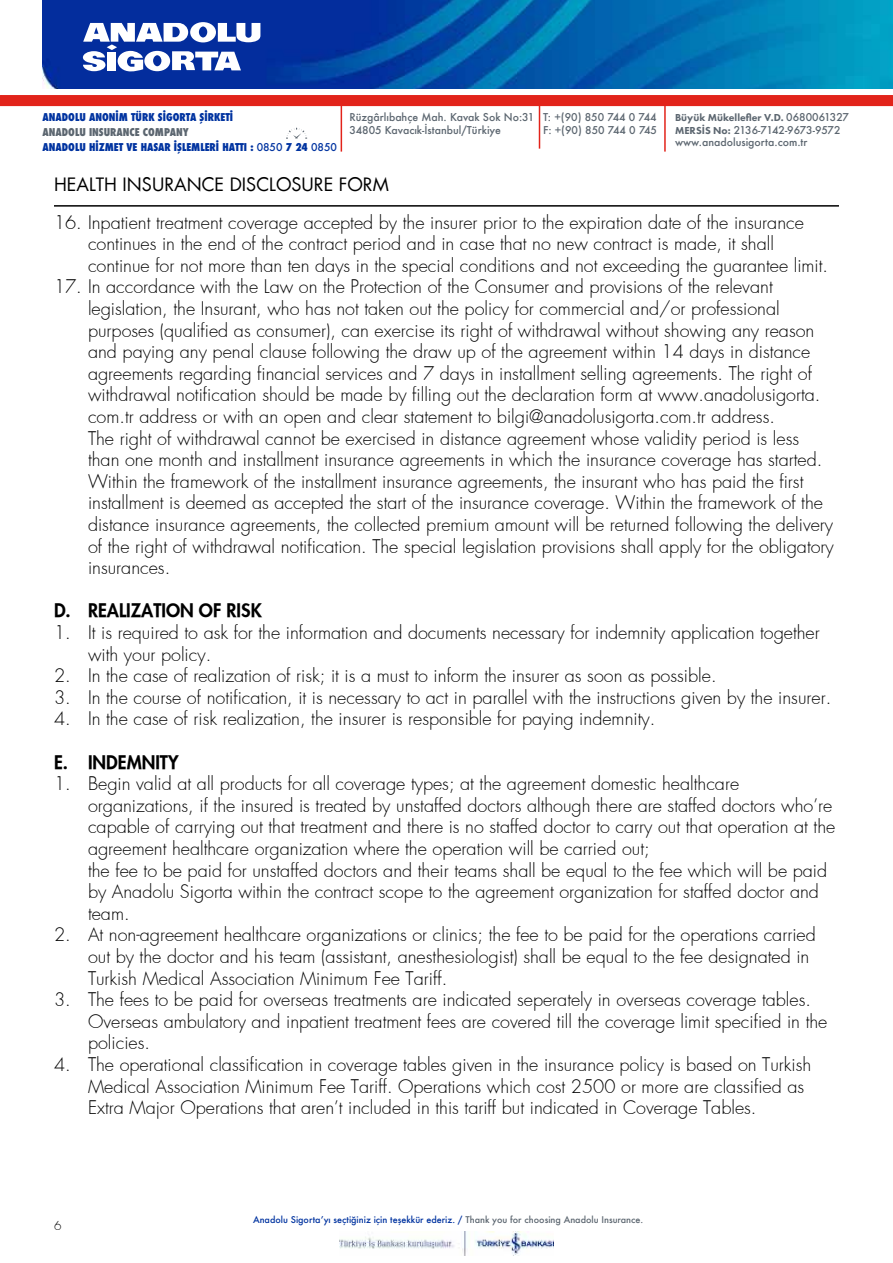
<style>
.page{position:relative;width:893px;height:1263px;background:#fff}
.page>*{position:absolute;margin:0;border:0;box-sizing:border-box;transform-origin:0 0}
.t1{font:300 18px/21.6px "Futura";color:#000}
.t2{font:800 18px "Futura";color:#000}
.t3{font:18px "Futura";color:#000}
.t4{font:300 12px "Futura";color:#000}
.t5{font:500 10.5px/12.6px "Futura";color:#5c6670}
.t6{font:800 condensed 10.5px/14.7px "Futura";color:#0033a0}
.t7{font:800 10.5px "Futura PT";color:#5c6670}
.t8{font:500 9px "Futura";color:#0033a0}
.s1{color:#5c6670}
.s2{font-weight:500;font-stretch:normal}
.s3{font-family:"Futura";font-weight:500}
.s4{font-family:"Futura PT";font-weight:800}
</style>
<div class="page">
<hr style="left:54px;top:205px;width:785px;height:2px;background:#000">
<img style="left:339px;top:1231px;width:215px;height:25px">
<hr style="left:341px;top:101px;width:1px;height:51px;background:#e2231a">
<svg style="left:286px;top:128px;width:21px;height:11px"></svg>
<hr style="left:539px;top:98px;width:1px;height:51px;background:#e2231a">
<hr style="left:664px;top:101px;width:2px;height:51px;background:#e2231a">
<img style="left:43px;top:0;width:850px;height:89px">
<div style="left:0;top:95px;width:893px;height:11px;background:#e2231a"></div>
<svg style="left:83px;top:22px;width:177px;height:49px"></svg>
<p class="t6" style="left:43px;top:110px;width:192px">ANADOLU ANONİM TÜRK SİGORTA ŞİRKETİ</p>
<p class="t6" style="left:43px;top:125px;width:296px"><span class="s1">ANADOLU INSURANCE COMPANY<br></span>ANADOLU HİZMET VE HASAR İŞLEMLERİ HATTI : <span class="s2">0850</span> 7 24 <span class="s2">0850</span></p>
<p class="t5" style="left:350px;top:111px;width:186px">Rüzgârlıbahçe Mah. Kavak Sok No:31<br>34805 Kavacık-İstanbul/Türkiye</p>
<p class="t5" style="left:543px;top:111px;width:116px">T: +(90) 850 744 0 744<br>F: +(90) 850 744 0 745</p>
<p class="t7" style="left:675px;top:111px;width:175px">Büyük Mükellefler V.D. <span class="s3">0680061327</span></p>
<p class="t5" style="left:675px;top:123px;width:167px"><span class="s4">MERSİS No:</span> 2136-7142-9673-9572 www.anadolusigorta.com.tr</p>
<p class="t3" style="left:54px;top:172px;width:336px">HEALTH INSURANCE DISCLOSURE FORM</p>
<p class="t1" style="left:88px;top:211px;width:742px;text-indent:-34px">16. Inpatient treatment coverage accepted by the insurer prior to the expiration date of the insurance continues in the end of the contract period and in case that no new contract is made, it shall continue for not more than ten days in the special conditions and not exceeding the guarantee limit.</p>
<p class="t1" style="left:88px;top:276px;width:747px;text-indent:-34px">17. In accordance with the Law on the Protection of the Consumer and provisions of the relevant legislation, the Insurant, who has not taken out the policy for commercial and/or professional purposes (qualified as consumer), can exercise its right of withdrawal without showing any reason and paying any penal clause following the draw up of the agreement within 14 days in distance agreements regarding financial services and 7 days in installment selling agreements. The right of withdrawal notification should be made by filling out the declaration form at www.anadolusigorta. com.tr address or with an open and clear statement to bilgi@anadolusigorta.com.tr address.<br>The right of withdrawal cannot be exercised in distance agreement whose validity period is less than one month and installment insurance agreements in which the insurance coverage has started.<br>Within the framework of the installment insurance agreements, the insurant who has paid the first installment is deemed as accepted the start of the insurance coverage. Within the framework of the distance insurance agreements, the collected premium amount will be returned following the delivery of the right of withdrawal notification. The special legislation provisions shall apply for the obligatory insurances.</p>
<p class="t2" style="left:54px;top:599px;width:209px">D. REALIZATION OF RISK</p>
<p class="t1" style="left:88px;top:622px;width:733px;text-indent:-34px">1. It is required to ask for the information and documents necessary for indemnity application together with your policy.</p>
<p class="t1" style="left:54px;top:665px;width:664px">2. In the case of realization of risk; it is a must to inform the insurer as soon as possible.</p>
<p class="t1" style="left:54px;top:687px;width:779px">3. In the course of notification, it is necessary to act in parallel with the instructions given by the insurer.</p>
<p class="t1" style="left:54px;top:708px;width:603px">4. In the case of risk realization, the insurer is responsible for paying indemnity.</p>
<p class="t2" style="left:54px;top:750px;width:126px">E. INDEMNITY</p>
<p class="t1" style="left:88px;top:773px;width:749px;text-indent:-34px">1. Begin valid at all products for all coverage types; at the agreement domestic healthcare organizations, if the insured is treated by unstaffed doctors although there are staffed doctors who’re capable of carrying out that treatment and there is no staffed doctor to carry out that operation at the agreement healthcare organization where the operation will be carried out;<br>the fee to be paid for unstaffed doctors and their teams shall be equal to the fee which will be paid by Anadolu Sigorta within the contract scope to the agreement organization for staffed doctor and team.</p>
<p class="t1" style="left:88px;top:924px;width:729px;text-indent:-34px">2. At non-agreement healthcare organizations or clinics; the fee to be paid for the operations carried out by the doctor and his team (assistant, anesthesiologist) shall be equal to the fee designated in<br>Turkish Medical Association Minimum Fee Tariff.</p>
<p class="t1" style="left:88px;top:989px;width:741px;text-indent:-34px">3. The fees to be paid for overseas treatments are indicated seperately in overseas coverage tables.<br>Overseas ambulatory and inpatient treatment fees are covered till the coverage limit specified in the policies.</p>
<p class="t1" style="left:88px;top:1054px;width:725px;text-indent:-34px">4. The operational classification in coverage tables given in the insurance policy is based on Turkish<br>Medical Association Minimum Fee Tariff. Operations which cost 2500 or more are classified as<br>Extra Major Operations that aren’t included in this tariff but indicated in Coverage Tables.</p>
<p class="t4" style="left:54px;top:1217px;width:9px">6</p>
<p class="t8" style="left:253px;top:1213px;width:392px">Anadolu Sigorta’yı seçtiğiniz için teşekkür ederiz. / <span class="s1">Thank you for choosing Anadolu Insurance.</span></p>
</div>
